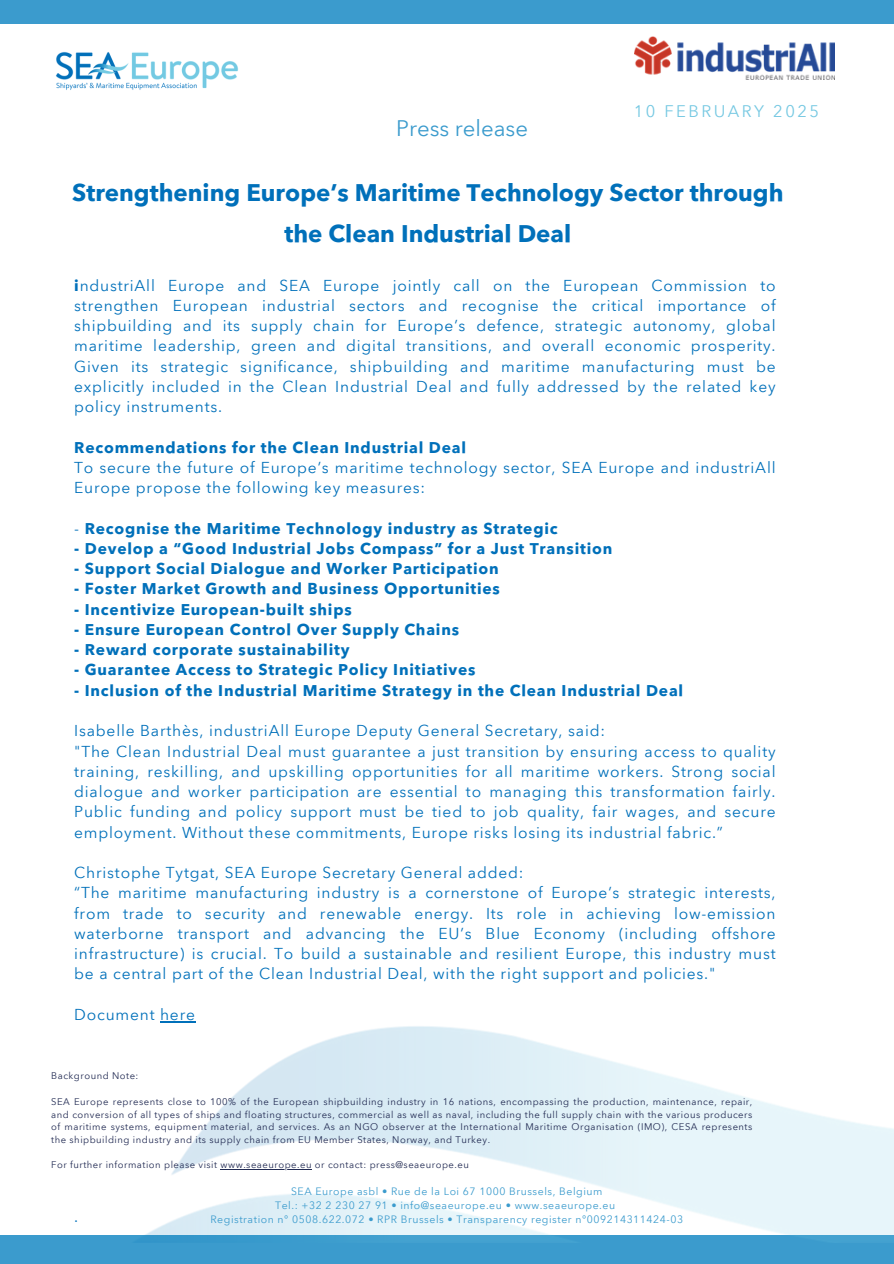
<style>
.page{position:relative;width:894px;height:1264px;background:#fff}
.page>*{position:absolute;margin:0;border:0;box-sizing:border-box;transform-origin:0 0}
.t1{font:700 24px/40.5px "Avenir Next Arabic";color:#0070ba;text-align:center}
.t2{font:22.2px "Avenir Next Arabic";color:#3b9bcd}
.t3{font:16.5px "Avenir Next Arabic";letter-spacing:.15em;color:#75c8e2}
.t4{font:15.6px/20.2px "Avenir Next Arabic";letter-spacing:.05em;color:#0070ba}
.t5{font:700 15.6px "Avenir Next Arabic";letter-spacing:.05em;color:#0070ba}
.t6{font:10.5px "Avenir Next Arabic";letter-spacing:.05em;color:#3b9bcd}
.t7{font:9.45px/12.6px "Avenir Next Arabic";letter-spacing:.05em;color:#222b53;text-align:justify}
.s1{font-weight:700}
.s2{font-weight:400}
</style>
<div class="page">
<div style="left:0;top:0;width:893px;height:23px;background:#3b9bcd"></div>
<div style="left:0;top:1235px;width:893px;height:28px;background:#3b9bcd"></div>
<img style="left:141px;top:1022px;width:752px;height:220px">
<img style="left:55px;top:52px;width:183px;height:38px">
<hr style="left:160px;top:1021px;width:36px;height:1px;background:#0070ba">
<img style="left:634px;top:36px;width:199px;height:44px">
<hr style="left:220px;top:1168px;width:92px;height:1px;background:#222b53">
<h4 class="t2" style="left:396px;top:115px;width:133px">Press release</h4>
<h4 class="t3" style="left:633px;top:102px;width:187px">10 FEBRUARY 2025</h4>
<h4 class="t1" style="left:72px;top:172px;width:712px">Strengthening Europe’s Maritime Technology Sector through the Clean Industrial Deal</h4>
<p class="t4" style="left:74px;top:275px;width:702px;text-align:justify"><span class="s1">i</span>ndustriAll Europe and SEA Europe jointly call on the European Commission to strengthen European industrial sectors and recognise the critical importance of shipbuilding and its supply chain for Europe’s defence, strategic autonomy, global maritime leadership, green and digital transitions, and overall economic prosperity.<br>Given its strategic significance, shipbuilding and maritime manufacturing must be explicitly included in the Clean Industrial Deal and fully addressed by the related key policy instruments.</p>
<p class="t4" style="left:74px;top:437px;width:702px"><span class="s1">Recommendations for the Clean Industrial Deal<br></span>To secure the future of Europe’s maritime technology sector, SEA Europe and industriAll<br>Europe propose the following key measures:</p>
<p class="t5" style="left:74px;top:519px;width:484px"><span class="s2">-</span> Recognise the Maritime Technology industry as Strategic</p>
<p class="t5" style="left:74px;top:539px;width:539px">- Develop a “Good Industrial Jobs Compass” for a Just Transition</p>
<p class="t5" style="left:74px;top:559px;width:426px">- Support Social Dialogue and Worker Participation</p>
<p class="t5" style="left:74px;top:580px;width:427px">- Foster Market Growth and Business Opportunities</p>
<p class="t5" style="left:74px;top:600px;width:279px">- Incentivize European-built ships</p>
<p class="t5" style="left:74px;top:620px;width:386px">- Ensure European Control Over Supply Chains</p>
<p class="t5" style="left:74px;top:640px;width:277px">- Reward corporate sustainability</p>
<p class="t5" style="left:74px;top:661px;width:402px">- Guarantee Access to Strategic Policy Initiatives</p>
<p class="t5" style="left:74px;top:681px;width:610px">- Inclusion of the Industrial Maritime Strategy in the Clean Industrial Deal</p>
<h3 class="t4" style="left:74px;top:720px;width:702px">Isabelle Barthès, industriAll Europe Deputy General Secretary, said:<br>"The Clean Industrial Deal must guarantee a just transition by ensuring access to quality training, reskilling, and upskilling opportunities for all maritime workers. Strong social dialogue and worker participation are essential to managing this transformation fairly.<br>Public funding and policy support must be tied to job quality, fair wages, and secure employment. Without these commitments, Europe risks losing its industrial fabric.”</h3>
<h2 class="t4" style="left:74px;top:862px;width:702px">Christophe Tytgat, SEA Europe Secretary General added:<br>“The maritime manufacturing industry is a cornerstone of Europe’s strategic interests, from trade to security and renewable energy. Its role in achieving low-emission waterborne transport and advancing the EU’s Blue Economy (including offshore infrastructure) is crucial. To build a sustainable and resilient Europe, this industry must be a central part of the Clean Industrial Deal, with the right support and policies."</h2>
<h1 class="t4" style="left:74px;top:1004px;width:122px">Document here</h1>
<h4 class="t7" style="left:51px;top:1069px;width:89px">Background Note:</h4>
<h4 class="t7" style="left:51px;top:1095px;width:702px">SEA Europe represents close to 100% of the European shipbuilding industry in 16 nations, encompassing the production, maintenance, repair, and conversion of all types of ships and floating structures, commercial as well as naval, including the full supply chain with the various producers of maritime systems, equipment material, and services. As an NGO observer at the International Maritime Organisation (IMO), CESA represents the shipbuilding industry and its supply chain from EU Member States, Norway, and Turkey.</h4>
<p class="t7" style="left:51px;top:1158px;width:419px">For further information please visit www.seaeurope.eu or contact: press@seaeurope.eu</p>
<p class="t6" style="left:291px;top:1184px;width:313px">SEA Europe asbl • Rue de la Loi 67 1000 Brussels, Belgium</p>
<p class="t6" style="left:275px;top:1198px;width:341px">Tel.: +32 2 230 27 91 • info@seaeurope.eu • www.seaeurope.eu</p>
<p class="t6" style="left:210px;top:1212px;width:474px">Registration n° 0508.622.072 • RPR Brussels • Transparency register n°009214311424-03</p>
<h4 class="t4" style="left:74px;top:1206px;width:6px">.</h4>
</div>
